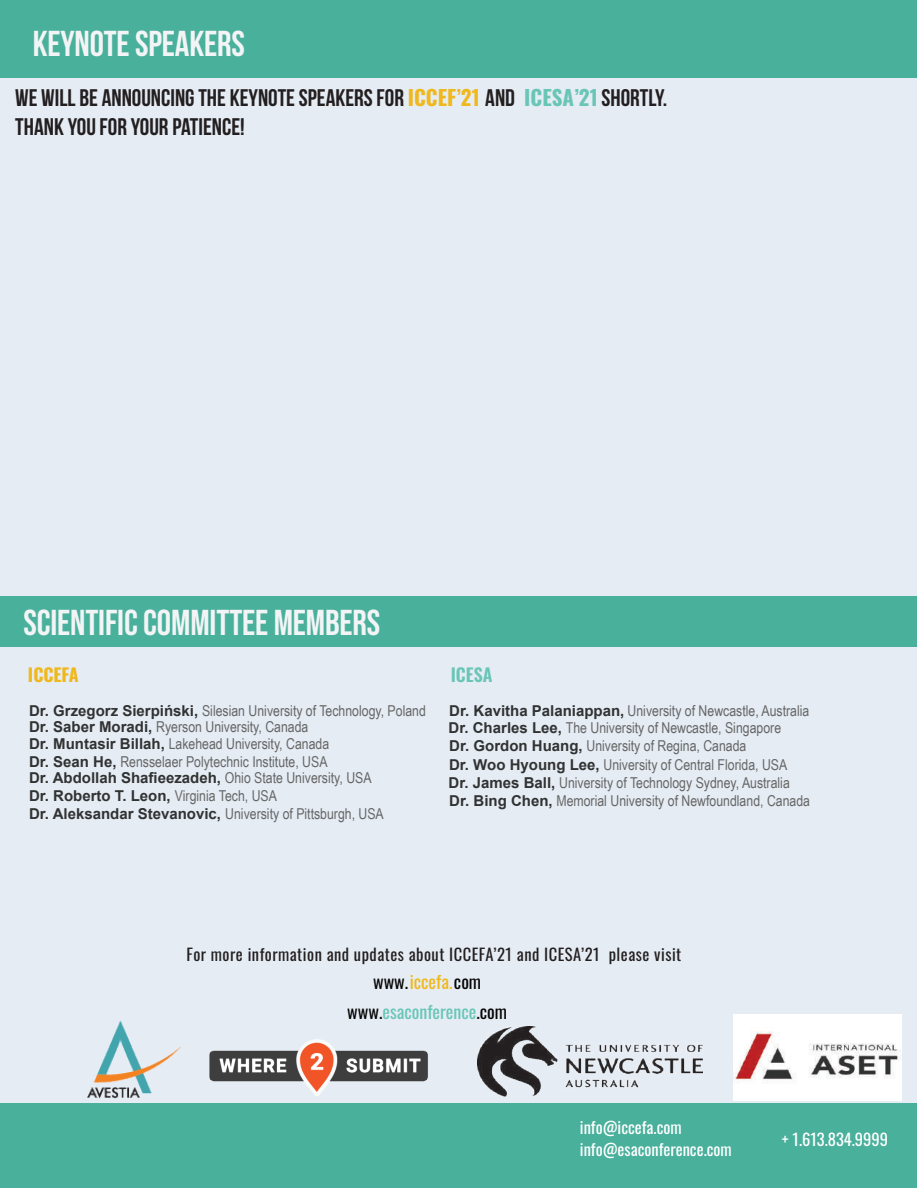
<style>
.page{position:relative;width:918px;height:1188px;background:#fff}
.page>*{position:absolute;margin:0;border:0;box-sizing:border-box;transform-origin:0 0}
.t1{font:36px "Bebas Neue";letter-spacing:-.005em;color:#f3f4f5}
.t2{font:700 36px "Bebas Neue";letter-spacing:-.005em;color:#f3f4f5}
.t3{font:700 24px/28.8px "Bebas Neue";color:#231f20}
.t4{font:18px/29.7px "Oswald";color:#69c6b7;text-align:center}
.t5{font:700 18px "Oswald";color:#efb81c}
.t6{font:600 18px "Oswald";color:#69c6b7}
.t7{font:16.5px "Oswald";letter-spacing:.03em;color:#231f20}
.t8{font:16.5px/22.5px "Oswald";color:#fff}
.t9{font:15px "Arial Narrow";color:#666}
.t10{font:700 15px "Arial";color:#313232}
.s1{font-family:"Oswald";font-size:21px;color:#efb81d}
.s2{font-family:"Oswald";font-size:21px;color:#69c6b7}
.s3{font-family:"Arial";font-weight:700;color:#313232}
.s4{font-family:"Arial Narrow";font-weight:400;color:#666}
.s5{color:#050504}
.s6{color:#efb81c}
.s7{color:#040503}
</style>
<div class="page">
<div style="left:0;top:0;width:917px;height:1188px;background:#e5ecf4"></div>
<div style="left:0;top:1103px;width:916px;height:85px;background:#49b09c"></div>
<img style="left:209px;top:1040px;width:219px;height:55px">
<img style="left:87px;top:1020px;width:94px;height:79px">
<div style="left:0;top:596px;width:917px;height:51px;background:#49b09c"></div>
<div style="left:0;top:0;width:917px;height:78px;background:#49b09c"></div>
<img style="left:734px;top:1015px;width:168px;height:85px">
<img style="left:477px;top:1026px;width:225px;height:71px">
<h1 class="t2" style="left:33px;top:24px;width:214px">KEYNOTE SPEAKERS</h1>
<h2 class="t3" style="left:15px;top:84px;width:653px">WE WILL BE ANNOUNCING THE KEYNOTE SPEAKERS FOR <span class="s1">ICCEF’21</span> AND <span class="s2">ICESA’21</span> SHORTLY.<br>THANK YOU FOR YOUR PATIENCE!</h2>
<h1 class="t1" style="left:24px;top:602px;width:358px">SCIENTIFIC COMMITTEE MEMBERS</h1>
<p class="t5" style="left:28px;top:666px;width:52px">ICCEFA</p>
<p class="t6" style="left:451px;top:666px;width:43px">ICESA</p>
<p class="t9" style="left:29px;top:699px;width:398px"><span class="s3">Dr. Grzegorz Sierpiński,</span> Silesian University of Technology, Poland</p>
<p class="t9" style="left:449px;top:717px;width:334px"><span class="s3">Dr. Charles Lee,</span> The University of Newcastle, Singapore</p>
<p class="t9" style="left:29px;top:732px;width:302px"><span class="s3">Dr. Muntasir Billah,</span> Lakehead University, Canada</p>
<p class="t9" style="left:449px;top:699px;width:362px"><span class="s3">Dr. Kavitha Palaniappan,</span> University of Newcastle, Australia</p>
<p class="t9" style="left:29px;top:715px;width:281px"><span class="s3">Dr. Saber Moradi,</span> Ryerson University, Canada</p>
<p class="t9" style="left:449px;top:734px;width:299px"><span class="s3">Dr. Gordon Huang,</span> University of Regina, Canada</p>
<p class="t9" style="left:29px;top:750px;width:300px"><span class="s3">Dr. Sean He,</span> Rensselaer Polytechnic Institute, USA</p>
<p class="t9" style="left:449px;top:754px;width:340px"><span class="s3">Dr. Woo Hyoung Lee,</span> University of Central Florida, USA</p>
<p class="t10" style="left:29px;top:767px;width:344px">Dr. Abdollah Shafieezadeh, <span class="s4">Ohio State University, USA</span></p>
<p class="t9" style="left:449px;top:772px;width:343px"><span class="s3">Dr. James Ball,</span> University of Technology Sydney, Australia</p>
<p class="t10" style="left:29px;top:785px;width:249px">Dr. Roberto T. Leon, <span class="s4">Virginia Tech, USA</span></p>
<p class="t9" style="left:29px;top:803px;width:356px"><span class="s3">Dr. Aleksandar Stevanovic,</span> University of Pittsburgh, USA</p>
<p class="t9" style="left:449px;top:790px;width:362px"><span class="s3">Dr. Bing Chen,</span> Memorial University of Newfoundland, Canada</p>
<p class="t7" style="left:186px;top:939px;width:496px">For more information and updates about ICCEFA’21 and ICESA’21 please visit</p>
<p class="t4" style="left:347px;top:965px;width:161px"><span class="s5">www.</span><span class="s6">iccefa.</span><span class="s5">com www.</span>esaconference<span class="s7">.com</span></p>
<p class="t8" style="left:580px;top:1114px;width:153px">info@iccefa.com info@esaconference.com</p>
<p class="t8" style="left:782px;top:1126px;width:108px">+ 1.613.834.9999</p>
</div>
